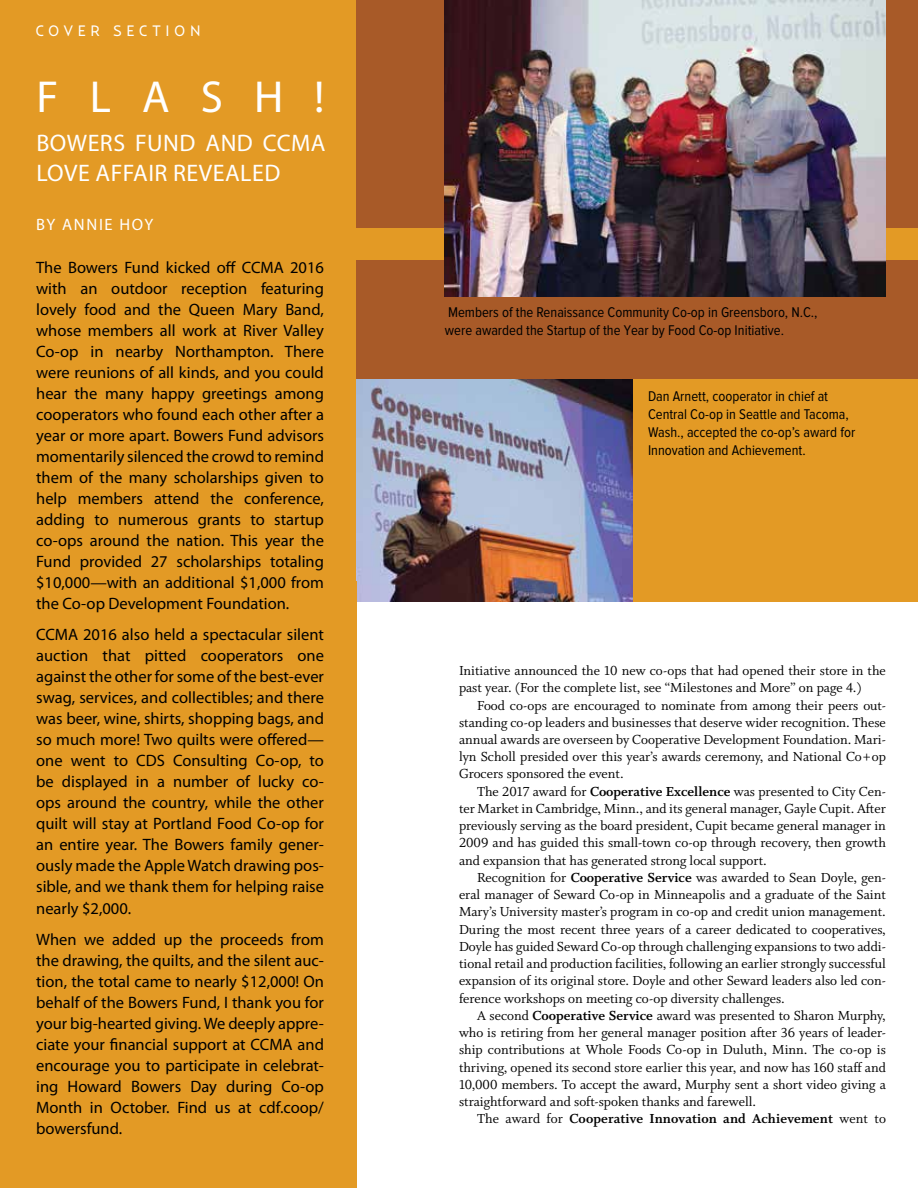
<style>
.page{position:relative;width:918px;height:1188px;background:#fff}
.page>*{position:absolute;margin:0;border:0;box-sizing:border-box;transform-origin:0 0}
.t1{font:45px "Myriad Pro";letter-spacing:.69em;color:#fff}
.t2{font:24px/30px "Myriad Pro";letter-spacing:.02em;color:#fff}
.t3{font:16.5px/21px "Myriad Pro";color:#000;text-align:justify}
.t4{font:16.5px "Myriad Pro";letter-spacing:.1em;color:#fff}
.t5{font:15px "Relay";letter-spacing:.3em;color:#fff}
.t6{font:14.7px/17.2px "Whitman Roman LF";color:#000;text-align:justify}
.t7{font:condensed 14.7px/18px "Proxima Nova";color:#000}
.t8{font:14.7px "Whitman Bold LF";letter-spacing:.01em;color:#000}
.s1{font-family:"Whitman Bold LF"}
.s2{font-family:"Whitman Roman LF"}
</style>
<div class="page">
<div style="left:0;top:0;width:918px;height:602px;background:#e39a25"></div>
<div style="left:356px;top:260px;width:562px;height:119px;background:#a85a28"></div>
<div style="left:356px;top:0;width:562px;height:227px;background:#a85a28"></div>
<img style="left:356px;top:379px;width:276px;height:223px">
<img style="left:445px;top:0;width:441px;height:296px">
<div style="left:0;top:581px;width:356px;height:607px;background:#e39a25"></div>
<p class="t5" style="left:35px;top:22px;width:167px">COVER SECTION</p>
<h1 class="t1" style="left:37px;top:69px;width:289px">FLASH!</h1>
<h2 class="t2" style="left:36px;top:127px;width:290px">BOWERS FUND AND CCMA<br>LOVE AFFAIR REVEALED</h2>
<p class="t4" style="left:36px;top:214px;width:119px">BY ANNIE HOY</p>
<p class="t3" style="left:36px;top:257px;width:289px">The Bowers Fund kicked off CCMA 2016 with an outdoor reception featuring lovely food and the Queen Mary Band, whose members all work at River Valley Co-op in nearby Northampton. There were reunions of all kinds, and you could hear the many happy greetings among cooperators who found each other after a year or more apart. Bowers Fund advisors momentarily silenced the crowd to remind them of the many scholarships given to help members attend the conference, adding to numerous grants to startup co-ops around the nation. This year the Fund provided 27 scholarships totaling $10,000—with an additional $1,000 from the Co-op Development Foundation.</p>
<p class="t3" style="left:36px;top:624px;width:289px">CCMA 2016 also held a spectacular silent auction that pitted cooperators one against the other for some of the best-ever swag, services, and collectibles; and there was beer, wine, shirts, shopping bags, and so much more! Two quilts were offered— one went to CDS Consulting Co-op, to be displayed in a number of lucky co&shy;ops around the country, while the other quilt will stay at Portland Food Co-op for an entire year. The Bowers family gener&shy;ously made the Apple Watch drawing pos&shy;sible, and we thank them for helping raise nearly $2,000.</p>
<p class="t3" style="left:36px;top:929px;width:289px">When we added up the proceeds from the drawing, the quilts, and the silent auc&shy;tion, the total came to nearly $12,000! On behalf of the Bowers Fund, I thank you for your big-hearted giving. We deeply appre&shy;ciate your financial support at CCMA and encourage you to participate in celebrat&shy;ing Howard Bowers Day during Co-op Month in October. Find us at cdf.coop/ bowersfund.</p>
<p class="t7" style="left:445px;top:303px;width:374px">Members of the Renaissance Community Co-op in Greensboro, N.C., were awarded the Startup of the Year by Food Co-op Initiative.</p>
<p class="t7" style="left:648px;top:388px;width:209px">Dan Arnett, cooperator in chief at Central Co-op in Seattle and Tacoma, Wash., accepted the co-op’s award for Innovation and Achievement.</p>
<p class="t6" style="left:459px;top:662px;width:428px">Initiative announced the 10 new co-ops that had opened their store in the past year. (For the complete list, see “Milestones and More” on page 4.)</p>
<p class="t6" style="left:459px;top:697px;width:428px;text-indent:18px">Food co-ops are encouraged to nominate from among their peers out&shy;standing co-op leaders and businesses that deserve wider recognition. These annual awards are overseen by Cooperative Development Foundation. Mari&shy;lyn Scholl presided over this year’s awards ceremony, and National Co+op Grocers sponsored the event.</p>
<p class="t6" style="left:459px;top:783px;width:428px;text-indent:18px">The 2017 award for <span class="s1">Cooperative Excellence</span> was presented to City Cen&shy;ter Market in Cambridge, Minn., and its general manager, Gayle Cupit. After previously serving as the board president, Cupit became general manager in 2009 and has guided this small-town co-op through recovery, then growth and expansion that has generated strong local support.</p>
<p class="t6" style="left:459px;top:869px;width:428px;text-indent:18px">Recognition for <span class="s1">Cooperative Service</span> was awarded to Sean Doyle, gen&shy;eral manager of Seward Co-op in Minneapolis and a graduate of the Saint Mary’s University master’s program in co-op and credit union management.<br>During the most recent three years of a career dedicated to cooperatives, Doyle has guided Seward Co-op through challenging expansions to two addi&shy;tional retail and production facilities, following an earlier strongly successful expansion of its original store. Doyle and other Seward leaders also led con&shy;ference workshops on meeting co-op diversity challenges.</p>
<p class="t6" style="left:459px;top:1007px;width:428px;text-indent:18px">A second <span class="s1">Cooperative Service</span> award was presented to Sharon Murphy, who is retiring from her general manager position after 36 years of leader&shy;ship contributions at Whole Foods Co-op in Duluth, Minn. The co-op is thriving, opened its second store earlier this year, and now has 160 staff and 10,000 members. To accept the award, Murphy sent a short video giving a straightforward and soft-spoken thanks and farewell.</p>
<p class="t8" style="left:477px;top:1111px;width:410px"><span class="s2">The award for</span> Cooperative Innovation and Achievement <span class="s2">went to</span></p>
</div>
